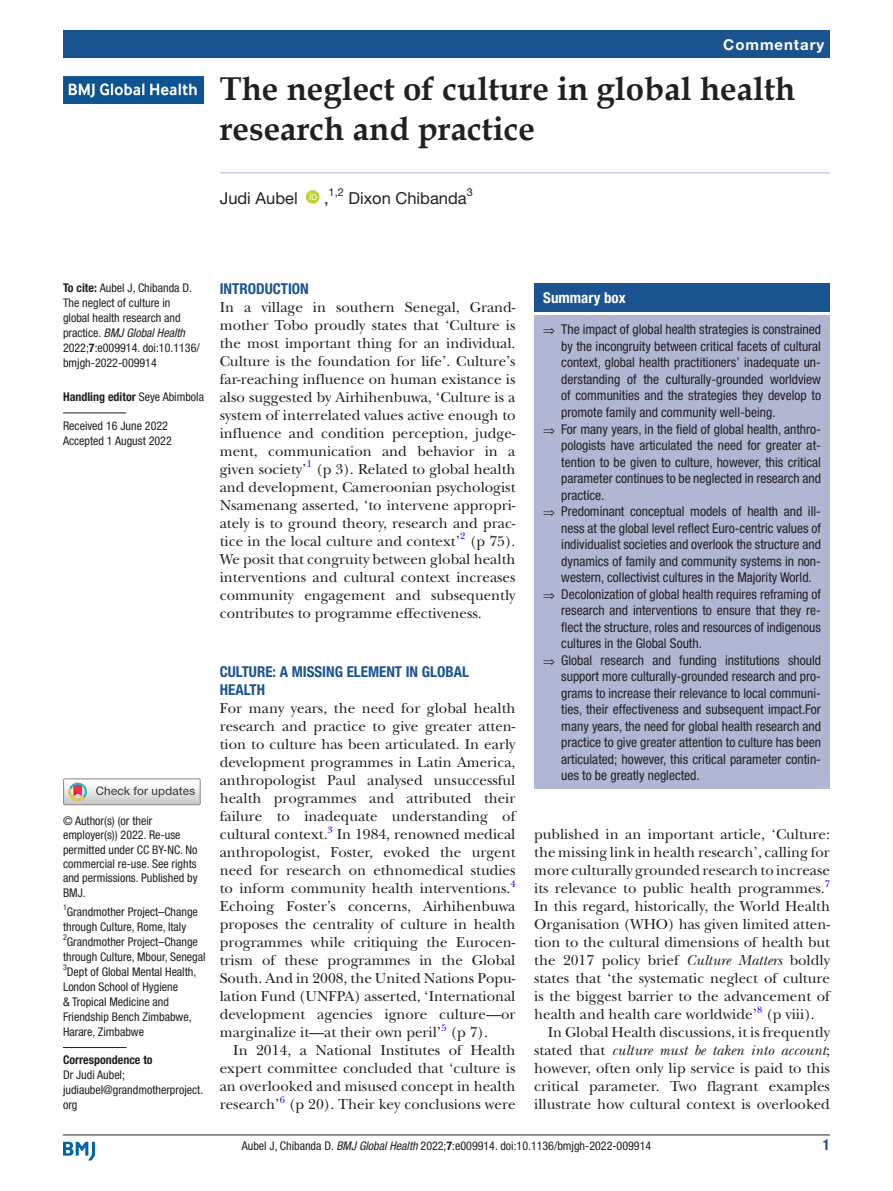
<style>
.page{position:relative;width:893px;height:1191px;background:#fff}
.page>*{position:absolute;margin:0;border:0;box-sizing:border-box;transform-origin:0 0}
.t1{font:700 33px/39px "Book Antiqua";color:#231f20}
.t2{font:16.5px "Helvetica Neue LT Std";color:#231f20}
.t3{font:15px/18px "New Baskerville";color:#231f20;text-align:justify}
.t4{font:700 condensed 15px/18px "Helvetica Neue LT Std";color:#1b5391}
.t5{font:italic 15px "New Baskerville";color:#231f20}
.t6{font:700 15px "Helvetica Neue LT Std";letter-spacing:.065em;color:#fff}
.t7{font:700 condensed 15px "Helvetica Neue LT Std";color:#fff}
.t8{font:condensed 13.5px "Helvetica Neue LT Std";color:#231f20}
.t9{font:condensed 12px/15px "Helvetica Neue LT Std";color:#231f20}
.t10{font:700 condensed 12px "Helvetica Neue LT Std";color:#231f20}
.t11{font:10.95px "Helvetica Neue LT Std";color:#231f20}
.t12{font:9.9px "New Baskerville";color:#00f}
.s1{font-weight:700}
.s2{font-style:italic}
.s3{font-weight:400}
.s4{font-style:normal}
</style>
<div class="page">
<hr style="left:63px;top:1134px;width:767px;height:1px;background:#231f20">
<svg style="left:63px;top:1141px;width:32px;height:19px"></svg>
<div style="left:63px;top:778px;width:138px;height:27px;border:1px solid #969090"></div>
<svg style="left:64px;top:779px;width:136px;height:25px"></svg>
<hr style="left:220px;top:172px;width:610px;height:1px;background:#b1b7d3">
<svg style="left:306px;top:190px;width:13px;height:14px"></svg>
<div style="left:63px;top:31px;width:767px;height:27px;background:#1b5391"></div>
<hr style="left:63px;top:412px;width:63px;height:1px;background:#231f20">
<hr style="left:63px;top:1047px;width:64px;height:1px;background:#231f20">
<img style="left:63px;top:77px;width:141px;height:27px">
<div style="left:534px;top:283px;width:296px;height:29px;background:#1b5391"></div>
<div style="left:534px;top:316px;width:296px;height:473px;background:#b1b7d3"></div>
<p class="t6" style="left:723px;top:35px;width:102px">Commentary</p>
<h1 class="t1" style="left:220px;top:70px;width:577px">The neglect of culture in global health research and practice</h1>
<p class="t2" style="left:220px;top:188px;width:79px">Judi Aubel</p>
<p class="t11" style="left:329px;top:186px;width:17px">1,2</p>
<p class="t2" style="left:348px;top:188px;width:120px">Dixon Chibanda</p>
<p class="t11" style="left:467px;top:186px;width:8px">3</p>
<p class="t2" style="left:324px;top:188px;width:6px">,</p>
<p class="t9" style="left:63px;top:280px;width:138px"><span class="s1">To cite:</span> Aubel J, Chibanda D.<br>The neglect of culture in global health research and practice. <span class="s2">BMJ Global Health<br></span>2022;<span class="s1">7</span>:e009914. doi:10.1136/ bmjgh-2022-009914</p>
<p class="t10" style="left:63px;top:389px;width:142px">Handling editor <span class="s3">Seye Abimbola</span></p>
<p class="t9" style="left:63px;top:418px;width:110px">Received 16 June 2022<br>Accepted 1 August 2022</p>
<p class="t9" style="left:63px;top:813px;width:136px;line-height:14.4px">© Author(s) (or their employer(s)) 2022. Re-use permitted under CC BY-NC. No commercial re-use. See rights and permissions. Published by<br>BMJ.</p>
<p class="t9" style="left:63px;top:904px;width:144px"><sup>1</sup>Grandmother Project–Change through Culture, Rome, Italy<br><sup>2</sup>Grandmother Project–Change through Culture, Mbour, Senegal<br><sup>3</sup>Dept of Global Mental Health,<br>London School of Hygiene<br>&amp; Tropical Medicine and<br>Friendship Bench Zimbabwe,<br>Harare, Zimbabwe</p>
<p class="t10" style="left:63px;top:1052px;width:91px">Correspondence to</p>
<p class="t9" style="left:63px;top:1067px;width:142px">Dr Judi Aubel; judiaubel@grandmotherproject. org</p>
<p class="t4" style="left:220px;top:279px;width:91px">INTRODUCTION</p>
<p class="t3" style="left:220px;top:298px;width:297px">In a village in southern Senegal, Grand&shy;mother Tobo proudly states that ‘Culture is the most important thing for an individual.<br>Culture is the foundation for life’. Culture’s far-reaching influence on human existance is also suggested by Airhihenbuwa, ‘Culture is a system of interrelated values active enough to influence and condition perception, judge&shy;ment, communication and behavior in a given society’</p>
<p class="t12" style="left:307px;top:458px;width:7px">1</p>
<p class="t3" style="left:220px;top:460px;width:297px;text-indent:96px">(p 3). Related to global health and development, Cameroonian psychologist Nsamenang asserted, ‘to intervene appropri&shy;ately is to ground theory, research and prac&shy;tice in the local culture and context’</p>
<p class="t12" style="left:460px;top:530px;width:7px">2</p>
<p class="t3" style="left:220px;top:532px;width:297px;text-indent:250px">(p 75).<br>We posit that congruity between global health interventions and cultural context increases community engagement and subsequently contributes to programme effectiveness.</p>
<p class="t4" style="left:220px;top:662px;width:251px">CULTURE: A MISSING ELEMENT IN GLOBAL<br>HEALTH</p>
<p class="t3" style="left:220px;top:699px;width:297px">For many years, the need for global health research and practice to give greater atten&shy;tion to culture has been articulated. In early development programmes in Latin America, anthropologist Paul analysed unsuccessful health programmes and attributed their failure to inadequate understanding of cultural context.</p>
<p class="t12" style="left:328px;top:823px;width:7px">3</p>
<p class="t3" style="left:220px;top:825px;width:297px;text-indent:117px">In 1984, renowned medical anthropologist, Foster, evoked the urgent need for research on ethnomedical studies to inform community health interventions.</p>
<p class="t12" style="left:510px;top:877px;width:7px">4</p>
<p class="t3" style="left:220px;top:897px;width:297px">Echoing Foster’s concerns, Airhihenbuwa proposes the centrality of culture in health programmes while critiquing the Eurocen&shy;trism of these programmes in the Global South. And in 2008, the United Nations Popu&shy;lation Fund (UNFPA) asserted, ‘International development agencies ignore culture—or marginalize it—at their own peril’</p>
<p class="t12" style="left:441px;top:1021px;width:7px">5</p>
<p class="t3" style="left:451px;top:1023px;width:39px">(p 7).</p>
<p class="t3" style="left:233px;top:1041px;width:284px">In 2014, a National Institutes of Health</p>
<p class="t3" style="left:220px;top:1059px;width:297px">expert committee concluded that ‘culture is</p>
<p class="t3" style="left:220px;top:1077px;width:297px">an overlooked and misused concept in health</p>
<p class="t3" style="left:220px;top:1095px;width:61px">research’</p>
<p class="t12" style="left:280px;top:1093px;width:7px">6</p>
<p class="t3" style="left:289px;top:1095px;width:228px">(p 20). Their key conclusions were</p>
<p class="t7" style="left:543px;top:288px;width:84px">Summary box</p>
<p class="t8" style="left:543px;top:322px;width:279px">⇒ The impact of global health strategies is constrained</p>
<p class="t8" style="left:561px;top:338px;width:261px">by the incongruity between critical facets of cultural</p>
<p class="t8" style="left:561px;top:355px;width:261px">context, global health practitioners’ inadequate un-</p>
<p class="t8" style="left:561px;top:371px;width:261px">derstanding of the culturally-grounded worldview</p>
<p class="t8" style="left:561px;top:388px;width:261px">of communities and the strategies they develop to</p>
<p class="t8" style="left:561px;top:404px;width:216px">promote family and community well-being.</p>
<p class="t8" style="left:543px;top:421px;width:279px">⇒ For many years, in the field of global health, anthro-</p>
<p class="t8" style="left:561px;top:437px;width:261px">pologists have articulated the need for greater at-</p>
<p class="t8" style="left:561px;top:454px;width:261px">tention to be given to culture, however, this critical</p>
<p class="t8" style="left:561px;top:470px;width:261px">parameter continues to be neglected in research and</p>
<p class="t8" style="left:561px;top:487px;width:45px">practice.</p>
<p class="t8" style="left:543px;top:503px;width:279px">⇒ Predominant conceptual models of health and ill-</p>
<p class="t8" style="left:561px;top:520px;width:261px">ness at the global level reflect Euro-centric values of</p>
<p class="t8" style="left:561px;top:536px;width:261px">individualist societies and overlook the structure and</p>
<p class="t8" style="left:561px;top:553px;width:261px">dynamics of family and community systems in non-</p>
<p class="t8" style="left:561px;top:569px;width:252px">western, collectivist cultures in the Majority World.</p>
<p class="t8" style="left:543px;top:586px;width:279px">⇒ Decolonization of global health requires reframing of</p>
<p class="t8" style="left:561px;top:602px;width:261px">research and interventions to ensure that they re-</p>
<p class="t8" style="left:561px;top:619px;width:261px">flect the structure, roles and resources of indigenous</p>
<p class="t8" style="left:561px;top:635px;width:142px">cultures in the Global South.</p>
<p class="t8" style="left:543px;top:652px;width:279px">⇒ Global research and funding institutions should</p>
<p class="t8" style="left:561px;top:668px;width:261px">support more culturally-grounded research and pro-</p>
<p class="t8" style="left:561px;top:685px;width:261px">grams to increase their relevance to local communi-</p>
<p class="t8" style="left:561px;top:701px;width:261px">ties, their effectiveness and subsequent impact.For</p>
<p class="t8" style="left:561px;top:718px;width:261px">many years, the need for global health research and</p>
<p class="t8" style="left:561px;top:734px;width:261px">practice to give greater attention to culture has been</p>
<p class="t8" style="left:561px;top:751px;width:261px">articulated; however, this critical parameter contin-</p>
<p class="t8" style="left:561px;top:767px;width:140px">ues to be greatly neglected.</p>
<p class="t3" style="left:534px;top:825px;width:297px">published in an important article, ‘Culture: the missing link in health research’, calling for more culturally grounded research to increase its relevance to public health programmes.<sup>7<br></sup>In this regard, historically, the World Health Organisation (WHO) has given limited atten&shy;tion to the cultural dimensions of health but the 2017 policy brief <span class="s2">Culture Matters</span> boldly states that ‘the systematic neglect of culture is the biggest barrier to the advancement of health and health care worldwide’</p>
<p class="t12" style="left:757px;top:1003px;width:7px">8</p>
<p class="t3" style="left:766px;top:1005px;width:50px">(p viii).</p>
<p class="t3" style="left:548px;top:1023px;width:284px">In Global Health discussions, it is frequently</p>
<p class="t5" style="left:534px;top:1041px;width:297px"><span class="s4">stated that</span> culture must be taken into account<span class="s4">;</span></p>
<p class="t3" style="left:534px;top:1059px;width:297px">however, often only lip service is paid to this</p>
<p class="t3" style="left:534px;top:1077px;width:297px">critical parameter. Two flagrant examples</p>
<p class="t3" style="left:534px;top:1095px;width:297px">illustrate how cultural context is overlooked</p>
<p class="t9" style="left:242px;top:1137px;width:411px">Aubel J, Chibanda D. <span class="s2">BMJ Global Health</span> 2022;<span class="s1">7</span>:e009914. doi:10.1136/bmjgh-2022-009914</p>
<p class="t4" style="left:823px;top:1135px;width:9px">1</p>
</div>
